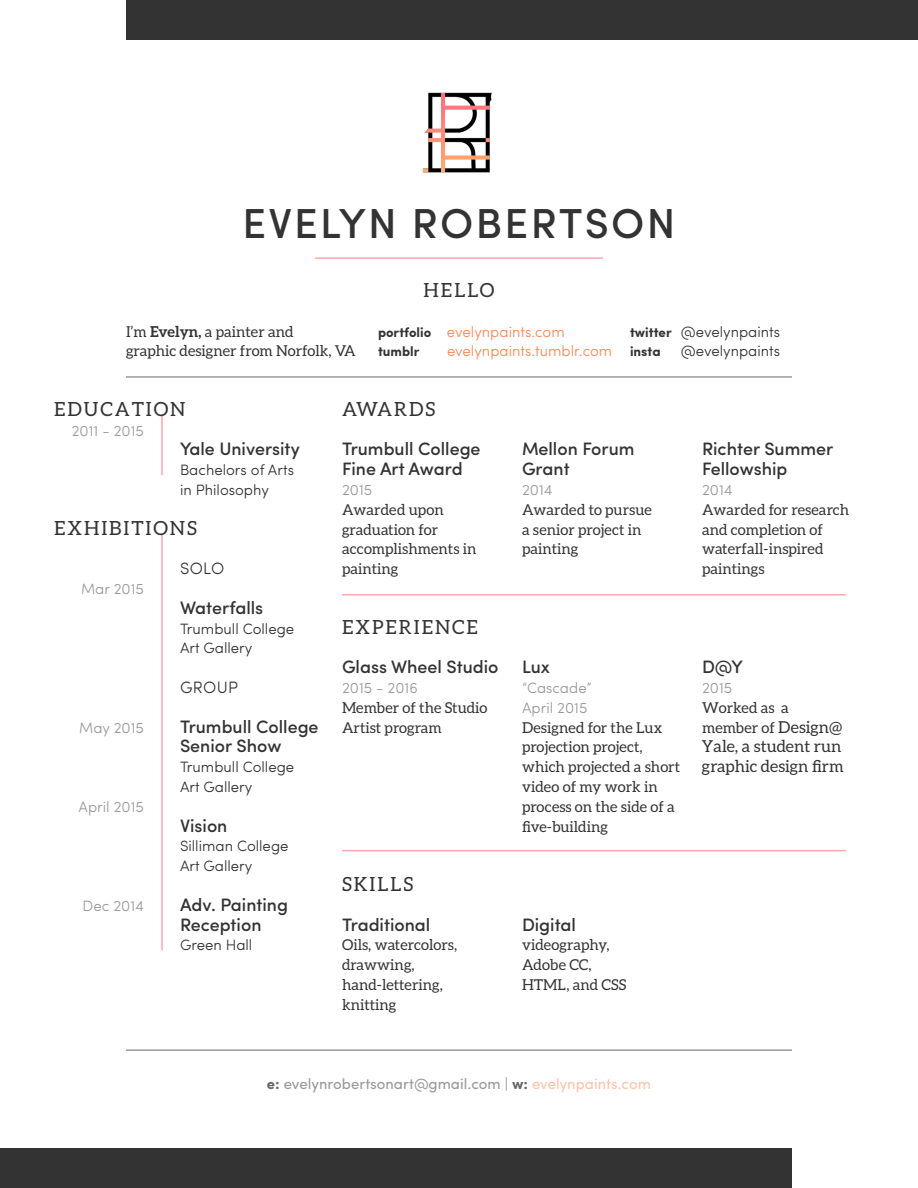
<style>
.page{position:relative;width:918px;height:1188px;background:#fff}
.page>*{position:absolute;margin:0;border:0;box-sizing:border-box;transform-origin:0 0}
.t1{font:500 42px "Sofia Pro";letter-spacing:.055em;color:#333}
.t2{font:19.5px "Aleo";letter-spacing:.1em;color:#333}
.t3{font:500 18px/19.8px "Sofia Pro";color:#333}
.t4{font:16.5px/19.8px "Aleo";color:#333}
.t5{font:300 16.5px "Sofia Pro";letter-spacing:.02em;color:#333}
.t6{font:15px/19.8px "Aleo";color:#333}
.t7{font:300 15px/19.8px "Sofia Pro";color:#333}
.t8{font:300 15px/19.8px "Sofia Pro";color:#999}
.t9{font:15px "Sofia Pro";color:#999}
.t10{font:300 15px "Sofia Pro";color:#ff8754}
.t11{font:700 13.5px "Sofia Pro";color:#333}
.s1{font-weight:700}
.s2{font-weight:700;font-size:13.5px;color:#333}
.s3{font-weight:700;font-size:13.5px}
.s4{font-size:16.5px}
.s5{font-weight:700;color:#666}
.s6{color:#ffc3aa}
</style>
<div class="page">
<hr style="left:161px;top:416px;width:2px;height:59px;background:#ff7581">
<div style="left:126px;top:0;width:792px;height:40px;background:#333"></div>
<img style="left:422px;top:92px;width:70px;height:81px">
<div style="left:0;top:1148px;width:792px;height:40px;background:#333"></div>
<hr style="left:161px;top:535px;width:2px;height:415px;background:#ff7581">
<hr style="left:126px;top:376px;width:666px;height:2px;background:#999">
<hr style="left:342px;top:594px;width:504px;height:2px;background:#ff7581">
<hr style="left:315px;top:257px;width:288px;height:2px;background:#ff7581">
<hr style="left:126px;top:1049px;width:666px;height:2px;background:#999">
<hr style="left:342px;top:850px;width:504px;height:1px;background:#ff7581">
<h1 class="t1" style="left:242px;top:192px;width:435px">EVELYN ROBERTSON</h1>
<p class="t6" style="left:126px;top:321px;width:231px">I’m <span class="s1">Evelyn,</span> a painter and<br>graphic designer from Norfolk, VA</p>
<h2 class="t2" style="left:424px;top:279px;width:72px">HELLO</h2>
<p class="t10" style="left:378px;top:320px;width:188px"><span class="s2">portfolio</span> evelynpaints.com</p>
<p class="t11" style="left:378px;top:341px;width:43px">tumblr</p>
<p class="t10" style="left:447px;top:340px;width:167px">evelynpaints.tumblr.com</p>
<p class="t7" style="left:630px;top:320px;width:152px"><span class="s3">twitter</span> @evelynpaints</p>
<p class="t11" style="left:630px;top:341px;width:32px">insta</p>
<p class="t7" style="left:681px;top:340px;width:101px">@evelynpaints</p>
<h2 class="t2" style="left:54px;top:398px;width:133px">EDUCATION</h2>
<h2 class="t2" style="left:342px;top:398px;width:95px">AWARDS</h2>
<p class="t3" style="left:342px;top:438px;width:140px">Trumbull College<br>Fine Art Award</p>
<p class="t8" style="left:342px;top:479px;width:32px">2015</p>
<p class="t6" style="left:342px;top:499px;width:136px">Awarded upon graduation for accomplishments in painting</p>
<p class="t8" style="left:72px;top:419px;width:74px">2011 - 2015</p>
<p class="t3" style="left:180px;top:438px;width:121px">Yale University</p>
<p class="t7" style="left:180px;top:459px;width:116px">Bachelors of Arts in Philosophy</p>
<p class="t3" style="left:522px;top:438px;width:114px">Mellon Forum<br>Grant</p>
<p class="t8" style="left:522px;top:479px;width:32px">2014</p>
<p class="t6" style="left:522px;top:499px;width:131px">Awarded to pursue a senior project in painting</p>
<p class="t3" style="left:702px;top:438px;width:133px">Richter Summer<br>Fellowship</p>
<p class="t8" style="left:702px;top:479px;width:32px">2014</p>
<p class="t6" style="left:702px;top:499px;width:149px">Awarded for research and completion of waterfall-inspired</p>
<h2 class="t2" style="left:54px;top:517px;width:144px">EXHIBITIONS</h2>
<p class="t5" style="left:180px;top:556px;width:46px">SOLO</p>
<p class="t6" style="left:702px;top:559px;width:64px">paintings</p>
<p class="t3" style="left:180px;top:596px;width:85px">Waterfalls</p>
<p class="t7" style="left:180px;top:617px;width:116px">Trumbull College<br>Art Gallery</p>
<p class="t5" style="left:180px;top:675px;width:60px">GROUP</p>
<p class="t3" style="left:180px;top:715px;width:140px">Trumbull College<br>Senior Show</p>
<p class="t7" style="left:180px;top:756px;width:116px">Trumbull College<br>Art Gallery</p>
<p class="t3" style="left:180px;top:814px;width:49px">Vision</p>
<p class="t7" style="left:180px;top:835px;width:110px">Silliman College<br>Art Gallery</p>
<p class="t3" style="left:180px;top:893px;width:110px">Adv. Painting<br>Reception</p>
<p class="t7" style="left:180px;top:934px;width:74px">Green Hall</p>
<p class="t8" style="left:81px;top:578px;width:64px">Mar 2015</p>
<h2 class="t2" style="left:342px;top:616px;width:138px">EXPERIENCE</h2>
<p class="t3" style="left:342px;top:656px;width:158px">Glass Wheel Studio</p>
<p class="t8" style="left:342px;top:677px;width:77px">2015 - 2016</p>
<p class="t6" style="left:342px;top:697px;width:147px">Member of the Studio<br>Artist program</p>
<p class="t3" style="left:702px;top:656px;width:43px">D@Y</p>
<p class="t8" style="left:702px;top:677px;width:32px">2015</p>
<p class="t6" style="left:702px;top:697px;width:142px">Worked as a member of <span class="s4">Design@</span></p>
<p class="t4" style="left:702px;top:736px;width:143px">Yale, a student run graphic design firm</p>
<p class="t3" style="left:522px;top:656px;width:30px">Lux</p>
<p class="t8" style="left:522px;top:677px;width:71px">“Cascade”<br>April 2015</p>
<p class="t6" style="left:522px;top:717px;width:160px">Designed for the Lux projection project, which projected a short video of my work in process on the side of a five-building</p>
<p class="t8" style="left:79px;top:716px;width:66px">May 2015</p>
<p class="t8" style="left:78px;top:796px;width:67px">April 2015</p>
<h2 class="t2" style="left:342px;top:873px;width:73px">SKILLS</h2>
<p class="t3" style="left:342px;top:913px;width:90px">Traditional</p>
<p class="t6" style="left:342px;top:935px;width:117px">Oils, watercolors, drawwing, hand-lettering, knitting</p>
<p class="t8" style="left:83px;top:895px;width:63px">Dec 2014</p>
<p class="t3" style="left:522px;top:913px;width:56px">Digital</p>
<p class="t6" style="left:522px;top:935px;width:106px">videography,<br>Adobe CC,<br>HTML, and CSS</p>
<p class="t9" style="left:267px;top:1073px;width:386px"><span class="s5">e:</span> evelynrobertsonart@gmail.com | <span class="s5">w:</span> <span class="s6">evelynpaints.com</span></p>
</div>
